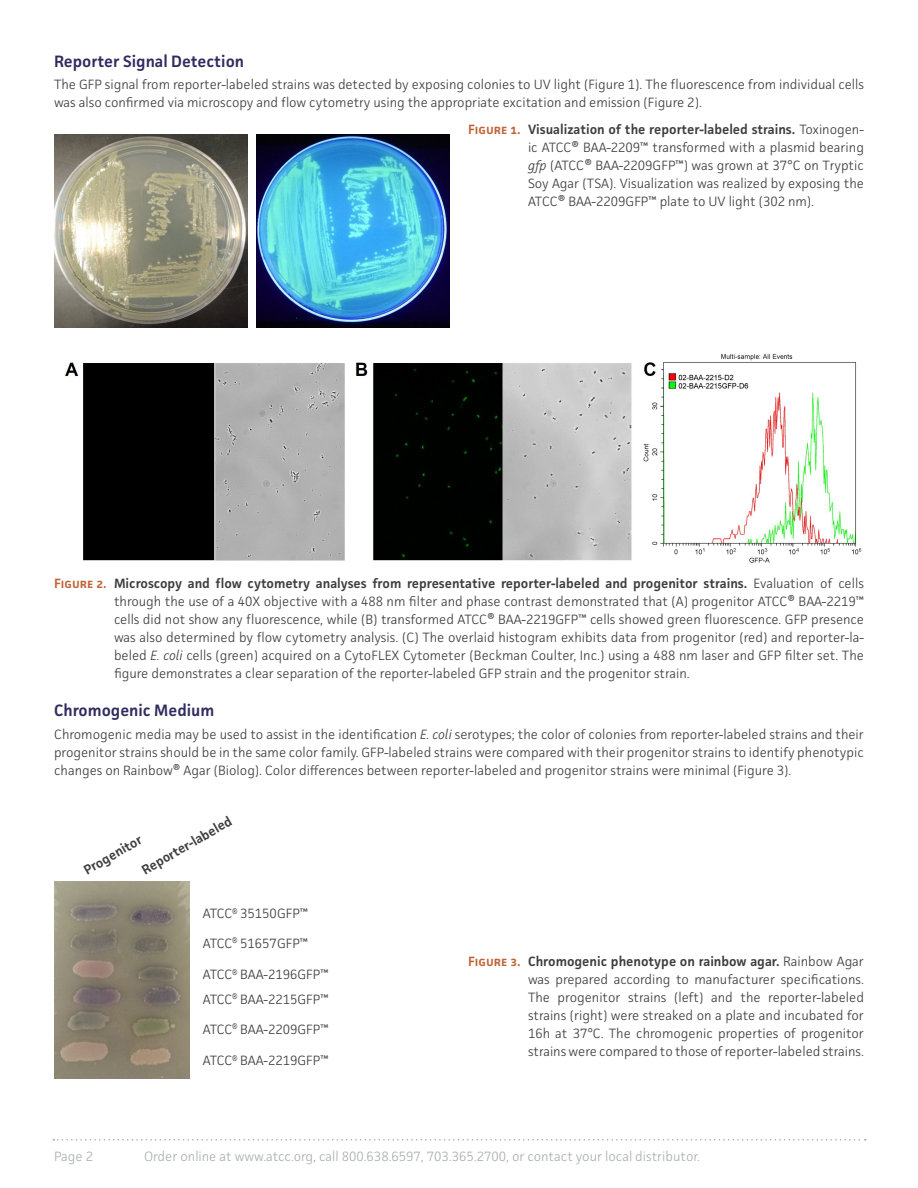
<style>
.page{position:relative;width:918px;height:1188px;background:#fff}
.page>*{position:absolute;margin:0;border:0;box-sizing:border-box;transform-origin:0 0}
.Section_Title{font:600 16.5px "Facit";color:#312c5f}
.t1{font:300 13.5px/18px "Facit";color:#3e3e3f;text-align:justify}
.t2{font:300 13.5px "Facit";color:#abaeb1}
.t3{font:600 13.5px "Facit";color:#3e3e3f}
.s1{font-weight:600;color:#c06438}
.s2{font-weight:600}
.s3{font-style:italic}
</style>
<div class="page">
<svg style="left:53px;top:1139px;width:813px;height:2px"></svg>
<img style="left:54px;top:134px;width:194px;height:194px">
<img style="left:256px;top:134px;width:194px;height:194px">
<img style="left:65px;top:353px;width:797px;height:210px">
<img style="left:54px;top:882px;width:135px;height:197px">
<p class="Section_Title" style="left:54px;top:51px;width:192px">Reporter Signal Detection</p>
<p class="t1" style="left:54px;top:75px;width:812px">The GFP signal from reporter-labeled strains was detected by exposing colonies to UV light (Figure 1). The fluorescence from individual cells was also confirmed via microscopy and flow cytometry using the appropriate excitation and emission (Figure 2).</p>
<p class="t1" style="left:528px;top:120px;width:338px;text-indent:-60px"><span class="s1">Figure 1.</span> <span class="s2">Visualization of the reporter-labeled strains.</span> Toxinogen&shy;ic ATCC® BAA-2209™ transformed with a plasmid bearing <span class="s3">gfp</span> (ATCC® BAA-2209GFP™) was grown at 37°C on Tryptic Soy Agar (TSA). Visualization was realized by exposing the ATCC® BAA-2209GFP™ plate to UV light (302 nm).</p>
<p class="t1" style="left:114px;top:574px;width:752px;text-indent:-60px"><span class="s1">Figure 2.</span> <span class="s2">Microscopy and flow cytometry analyses from representative reporter-labeled and progenitor strains.</span> Evaluation of cells through the use of a 40X objective with a 488 nm filter and phase contrast demonstrated that (A) progenitor ATCC® BAA-2219™ cells did not show any fluorescence, while (B) transformed ATCC® BAA-2219GFP™ cells showed green fluorescence. GFP presence was also determined by flow cytometry analysis. (C) The overlaid histogram exhibits data from progenitor (red) and reporter-la&shy;beled <span class="s3">E. coli</span> cells (green) acquired on a CytoFLEX Cytometer (Beckman Coulter, Inc.) using a 488 nm laser and GFP filter set. The figure demonstrates a clear separation of the reporter-labeled GFP strain and the progenitor strain.</p>
<p class="Section_Title" style="left:54px;top:700px;width:162px">Chromogenic Medium</p>
<p class="t1" style="left:54px;top:725px;width:811px">Chromogenic media may be used to assist in the identification <span class="s3">E. coli</span> serotypes; the color of colonies from reporter-labeled strains and their progenitor strains should be in the same color family. GFP-labeled strains were compared with their progenitor strains to identify phenotypic changes on Rainbow® Agar (Biolog). Color differences between reporter-labeled and progenitor strains were minimal (Figure 3).</p>
<p class="t3" style="left:139px;top:864px;width:103px;rotate:-30deg">Reporter-labeled</p>
<p class="t3" style="left:80px;top:864px;width:69px;rotate:-30deg">Progenitor</p>
<p class="t1" style="left:203px;top:904px;width:107px">ATCC<sup>®</sup> 35150GFP™</p>
<p class="t1" style="left:203px;top:934px;width:107px">ATCC<sup>®</sup> 51657GFP™</p>
<p class="t1" style="left:203px;top:965px;width:127px">ATCC<sup>®</sup> BAA-2196GFP™</p>
<p class="t1" style="left:203px;top:990px;width:127px">ATCC<sup>®</sup> BAA-2215GFP™</p>
<p class="t1" style="left:203px;top:1020px;width:127px">ATCC<sup>®</sup> BAA-2209GFP™</p>
<p class="t1" style="left:203px;top:1051px;width:127px">ATCC<sup>®</sup> BAA-2219GFP™</p>
<p class="t1" style="left:528px;top:952px;width:338px;text-indent:-60px"><span class="s1">Figure 3.</span> <span class="s2">Chromogenic phenotype on rainbow agar.</span> Rainbow Agar was prepared according to manufacturer specifications.<br>The progenitor strains (left) and the reporter-labeled strains (right) were streaked on a plate and incubated for 16h at 37°C. The chromogenic properties of progenitor strains were compared to those of reporter-labeled strains.</p>
<p class="t2" style="left:54px;top:1148px;width:41px">Page 2</p>
<p class="t2" style="left:144px;top:1148px;width:558px">Order online at www.atcc.org, call 800.638.6597, 703.365.2700, or contact your local distributor.</p>
</div>
